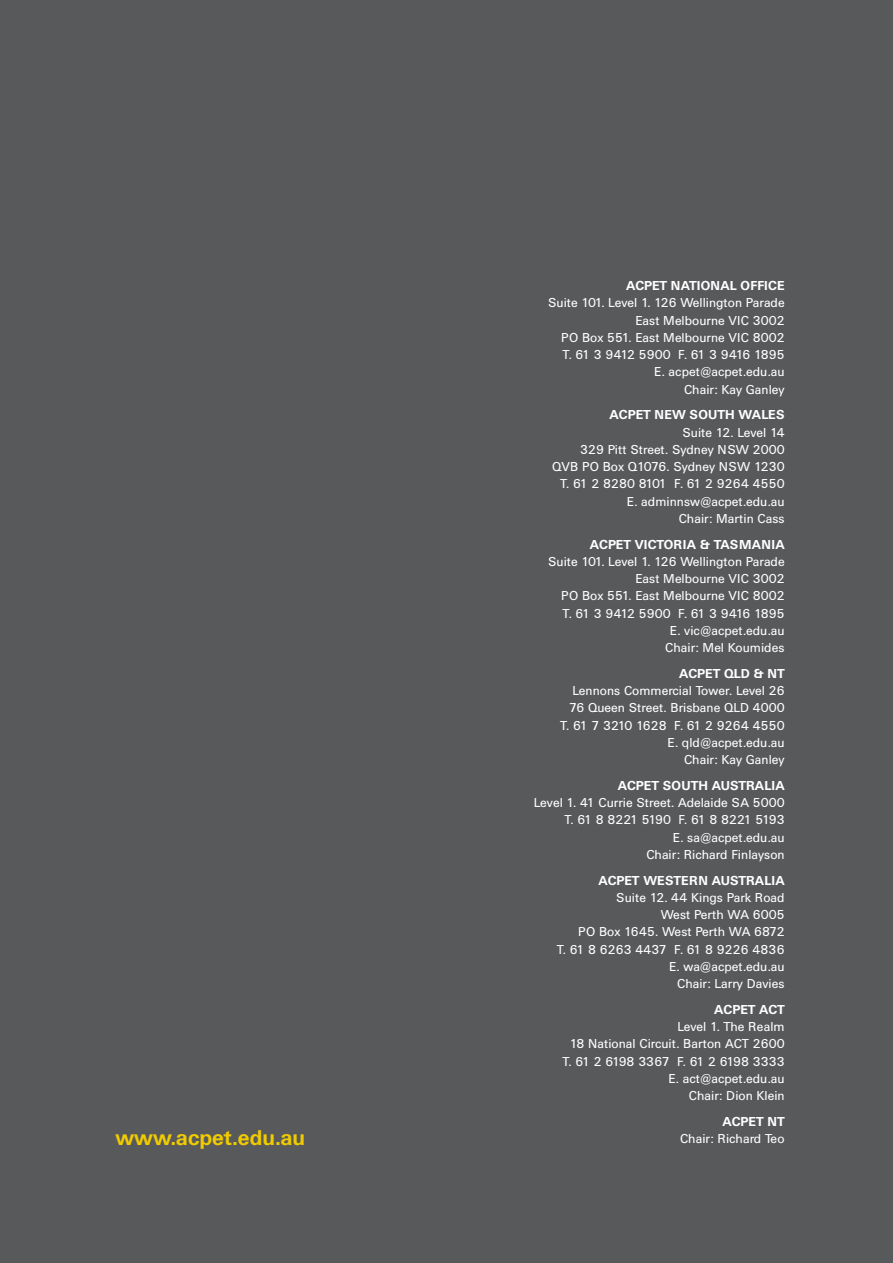
<style>
.page{position:relative;width:893px;height:1263px;background:#58595b}
.page>*{position:absolute;margin:0;border:0;box-sizing:border-box;transform-origin:0 0}
.t1{font:700 21px "Univers BQ";color:#f0cb00}
.t2{font:12.75px/17.2px "Univers BQ";color:#fff;text-align:right}
.t3{font:700 12.75px "Univers BQ";color:#fff}
</style>
<div class="page">
<p class="t3" style="left:626px;top:278px;width:64px">ACPET NATIONAL</p>
<p class="t3" style="left:741px;top:278px;width:32px">OFFICE</p>
<p class="t2" style="left:548px;top:295px;width:238px">Suite 101. Level 1. 126 Wellington Parade<br>East Melbourne VIC 3002<br>PO Box 551. East Melbourne VIC 8002<br>T. 61 3 9412 5900 F. 61 3 9416 1895<br>E. acpet@acpet.edu.au<br>Chair: Kay Ganley</p>
<p class="t3" style="left:610px;top:408px;width:99px">ACPET NEW SOUT</p>
<p class="t3" style="left:725px;top:408px;width:24px">H WALES</p>
<p class="t2" style="left:552px;top:424px;width:234px">Suite 12. Level 14<br>329 Pitt Street. Sydney NSW 2000<br>QVB PO Box Q1076. Sydney NSW 1230<br>T. 61 2 8280 8101 F. 61 2 9264 4550<br>E. adminnsw@acpet.edu.au<br>Chair: Martin Cass</p>
<p class="t3" style="left:590px;top:537px;width:63px">ACPET VICTORIA</p>
<p class="t3" style="left:700px;top:537px;width:62px">&amp; TAS MANIA</p>
<p class="t2" style="left:548px;top:553px;width:238px">Suite 101. Level 1. 126 Wellington Parade<br>East Melbourne VIC 3002<br>PO Box 551. East Melbourne VIC 8002<br>T. 61 3 9412 5900 F. 61 3 9416 1895<br>E. vic@acpet.edu.au<br>Chair: Mel Koumides</p>
<p class="t3" style="left:679px;top:666px;width:107px">ACPET QLD &amp; NT</p>
<p class="t2" style="left:560px;top:682px;width:226px">Lennons Commercial Tower. Level 26<br>76 Queen Street. Brisbane QLD 4000<br>T. 61 7 3210 1628 F. 61 2 9264 4550<br>E. qld@acpet.edu.au<br>Chair: Kay Ganley</p>
<p class="t3" style="left:618px;top:778px;width:64px">ACPET SOUT</p>
<p class="t3" style="left:698px;top:778px;width:32px">H AUSTRALIA</p>
<p class="t2" style="left:534px;top:794px;width:252px">Level 1. 41 Currie Street. Adelaide SA 5000<br>T. 61 8 8221 5190 F. 61 8 8221 5193<br>E. sa@acpet.edu.au<br>Chair: Richard Finlayson</p>
<p class="t3" style="left:598px;top:873px;width:55px">ACPET WESTERN</p>
<p class="t3" style="left:712px;top:873px;width:18px">AUSTRALIA</p>
<p class="t2" style="left:557px;top:889px;width:229px">Suite 12. 44 Kings Park Road<br>West Perth WA 6005<br>PO Box 1645. West Perth WA 6872<br>T. 61 8 6263 4437 F. 61 8 9226 4836<br>E. wa@acpet.edu.au<br>Chair: Larry Davies</p>
<p class="t3" style="left:714px;top:1002px;width:72px">ACPET ACT</p>
<p class="t2" style="left:562px;top:1018px;width:224px">Level 1. The Realm<br>18 National Circuit. Barton ACT 2600<br>T. 61 2 6198 3367 F. 61 2 6198 3333<br>E. act@acpet.edu.au<br>Chair: Dion Klein</p>
<p class="t3" style="left:723px;top:1114px;width:64px">ACPET NT</p>
<h1 class="t1" style="left:115px;top:1125px;width:191px">WWW.ACPET.EDU.AU</h1>
<p class="t2" style="left:680px;top:1130px;width:106px">Chair: Richard Teo</p>
</div>
